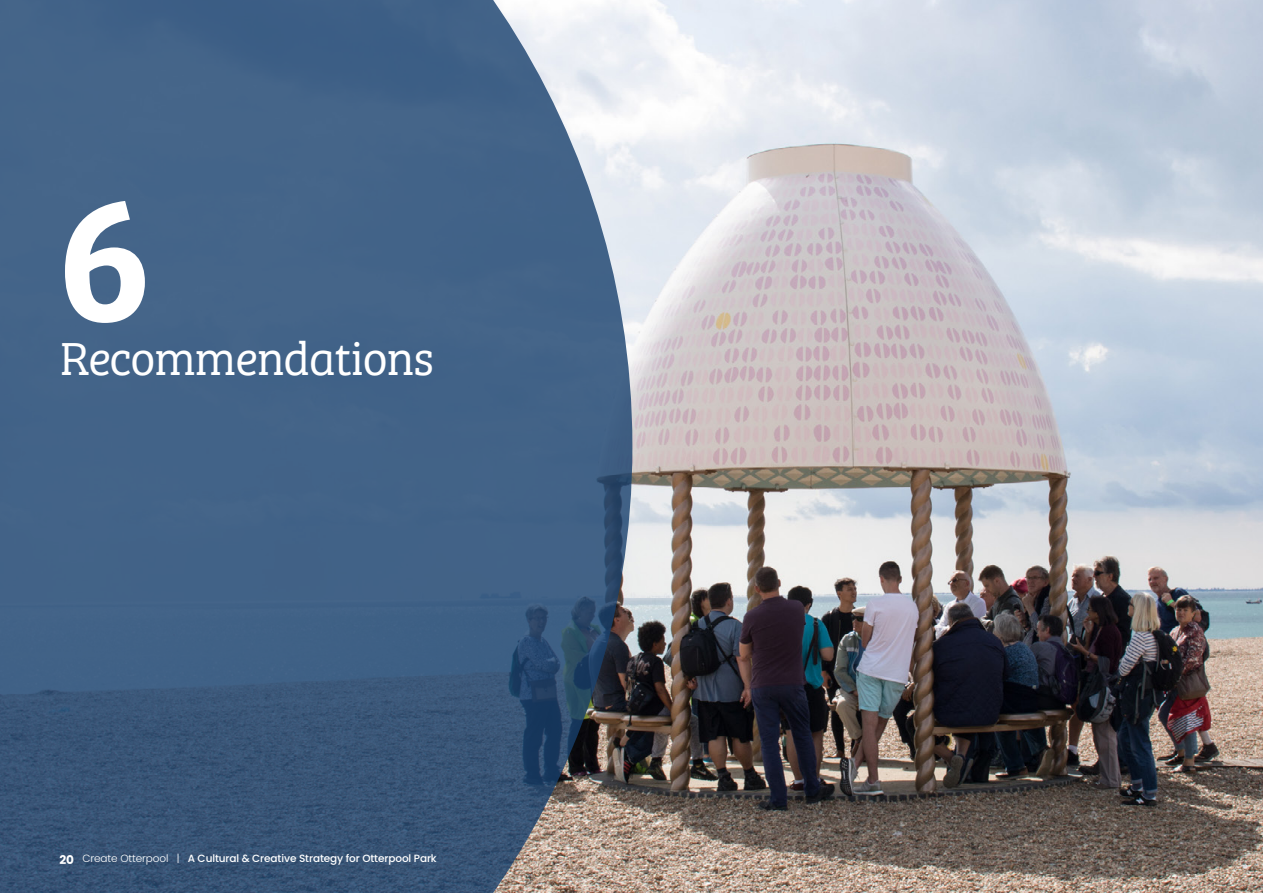
<style>
.page{position:relative;width:1263px;height:893px;background:#fff}
.page>*{position:absolute;margin:0;border:0;box-sizing:border-box;transform-origin:0 0}
.t1{font:178.35px "Bree Serif Sb";color:#fff}
.t2{font:48px "Bree Serif Lt";letter-spacing:-.02em;color:#fff}
.t3{font:500 10.5px "Poppins";letter-spacing:-.01em;color:#fff}
.s1{font-weight:700;font-size:12px}
.s2{font-weight:300}
</style>
<div class="page">
<img style="left:632px;top:0;width:631px;height:893px">
<svg style="left:0;top:0;width:632px;height:893px;fill:#426287"></svg>
<h1 class="t1" style="left:57px;top:123px;width:96px">6</h1>
<h2 class="t2" style="left:60px;top:324px;width:376px">Recommendations</h2>
<p class="t3" style="left:60px;top:852px;width:379px"><span class="s1">20</span> <span class="s2">Create Otterpool |</span> A Cultural &amp; Creative Strategy for Otterpool Park</p>
</div>
